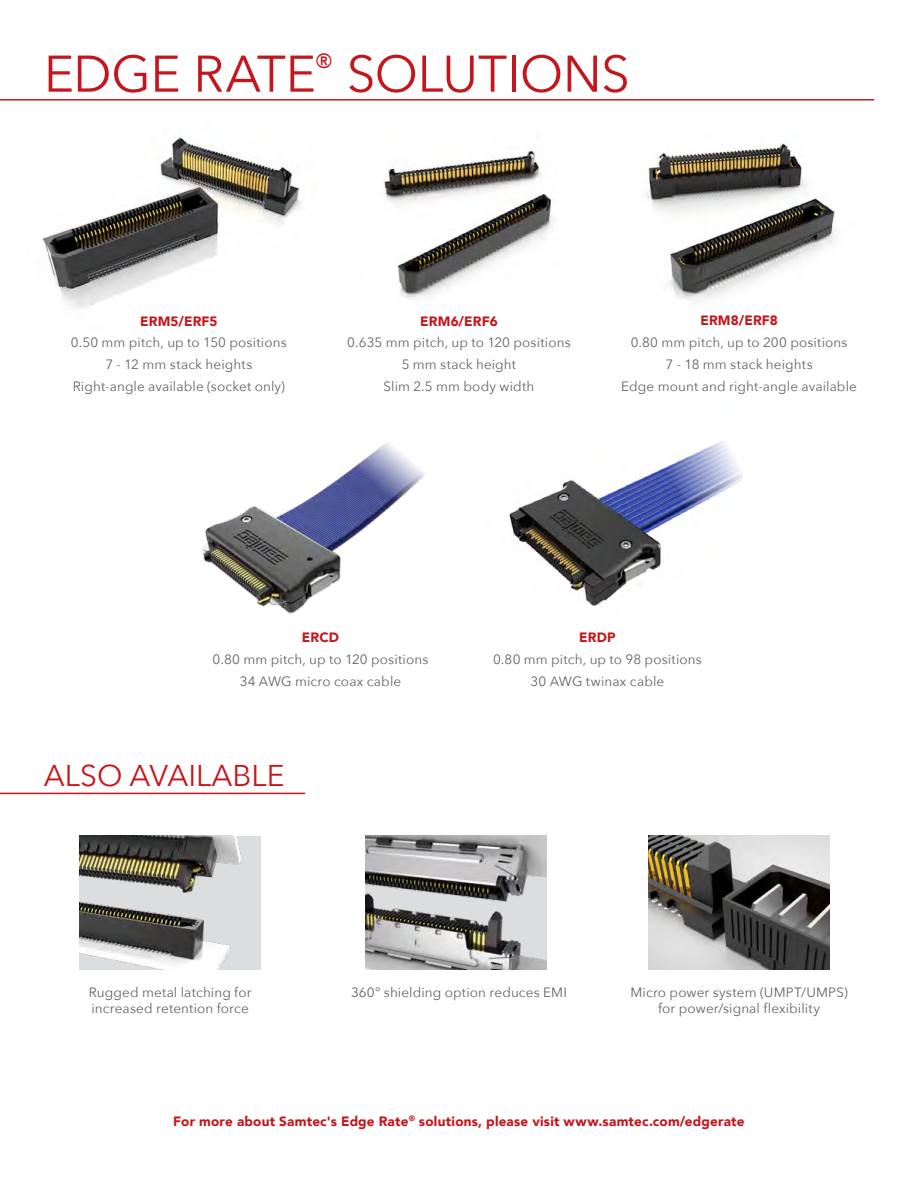
<style>
.page{position:relative;width:918px;height:1188px;background:#fff}
.page>*{position:absolute;margin:0;border:0;box-sizing:border-box;transform-origin:0 0}
.t1{font:51px "Avenir Next";letter-spacing:-.01em;color:#c4161c}
.t2{font:30px "Avenir Next";color:#c4161c}
.t3{font:13.5px/21.9px "Avenir Next";letter-spacing:.01em;color:#636466;text-align:center}
.t4{font:900 13.5px "Avenir";letter-spacing:.015em;color:#c4161c}
</style>
<div class="page">
<img style="left:509px;top:441px;width:234px;height:165px">
<img style="left:646px;top:143px;width:190px;height:158px">
<img style="left:42px;top:137px;width:259px;height:171px">
<hr style="left:0;top:793px;width:305px;height:1px;background:#c4161c">
<hr style="left:0;top:99px;width:874px;height:2px;background:#c4161c">
<img style="left:79px;top:836px;width:182px;height:134px">
<img style="left:365px;top:836px;width:182px;height:134px">
<img style="left:648px;top:836px;width:182px;height:134px">
<img style="left:202px;top:443px;width:223px;height:171px">
<img style="left:384px;top:150px;width:170px;height:150px">
<h1 class="t1" style="left:44px;top:31px;width:588px">EDGE RATE<sup>®</sup> SOLUTIONS</h1>
<p class="t4" style="left:140px;top:309px;width:79px">ERM5/ERF5</p>
<p class="t3" style="left:71px;top:331px;width:217px">0.50 mm pitch, up to 150 positions<br>7 - 12 mm stack heights<br>Right-angle available (socket only)</p>
<p class="t4" style="left:420px;top:309px;width:79px">ERM6/ERF6</p>
<p class="t3" style="left:347px;top:331px;width:225px">0.635 mm pitch, up to 120 positions<br>5 mm stack height<br>Slim 2.5 mm body width</p>
<p class="t4" style="left:700px;top:309px;width:79px">ERM8/ERF8</p>
<p class="t3" style="left:621px;top:331px;width:237px">0.80 mm pitch, up to 200 positions<br>7 - 18 mm stack heights<br>Edge mount and right-angle available</p>
<p class="t4" style="left:302px;top:626px;width:39px">ERCD</p>
<p class="t3" style="left:213px;top:648px;width:217px">0.80 mm pitch, up to 120 positions<br>34 AWG micro coax cable</p>
<h2 class="t2" style="left:44px;top:750px;width:242px">ALSO AVAILABLE</h2>
<p class="t4" style="left:579px;top:626px;width:38px">ERDP</p>
<p class="t3" style="left:493px;top:648px;width:210px">0.80 mm pitch, up to 98 positions<br>30 AWG twinax cable</p>
<p class="t3" style="left:89px;top:983px;width:164px;line-height:16.5px;text-align:left">Rugged metal latching for increased retention force</p>
<p class="t3" style="left:351px;top:980px;width:217px">360° shielding option reduces EMI</p>
<p class="t3" style="left:630px;top:983px;width:219px;line-height:16.5px">Micro power system (UMPT/UMPS) for power/signal flexibility</p>
<p class="t4" style="left:173px;top:1109px;width:573px">For more about Samtec's Edge Rate<sup>®</sup> solutions, please visit www.samtec.com/edgerate</p>
</div>
